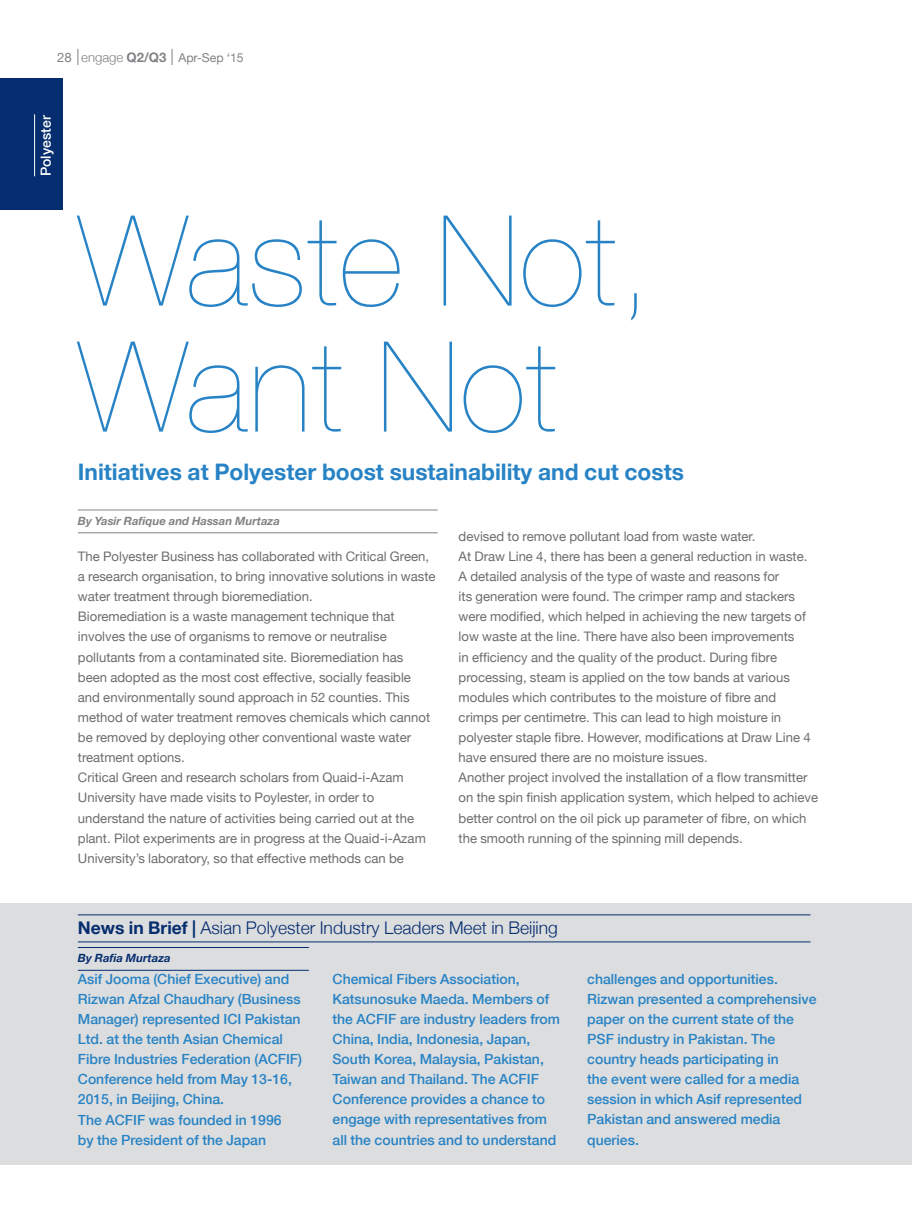
<style>
.page{position:relative;width:912px;height:1227px;background:#fff}
.page>*{position:absolute;margin:0;border:0;box-sizing:border-box;transform-origin:0 0}
.t1{font:200 126px/126px "Helvetica Neue";letter-spacing:.01em;color:#2783c5}
.t2{font:700 22.75px "Helvetica Neue";color:#2783c5}
.t3{font:300 17.5px "Helvetica Neue";color:#052d6f}
.t4{font:500 14px/20.1px "Helvetica Neue";color:#2783c5}
.t5{font:500 14px "Helvetica Neue";color:#fff}
.t6{font:13.12px/20.1px "Helvetica Neue";color:#6c6d70}
.t7{font:12.25px "Helvetica Neue";color:#808285}
.t8{font:italic 700 11.38px "Helvetica Neue";color:#808285}
.t9{font:italic 700 11.38px "Helvetica Neue";color:#052d6f}
.s1{font-size:13.12px}
.s2{font-weight:300;font-size:13.12px}
.s3{font-weight:700;font-size:13.12px}
.s4{font-weight:700}
</style>
<div class="page">
<svg style="left:172px;top:49px;width:1px;height:16px"></svg>
<svg style="left:77px;top:49px;width:1px;height:16px"></svg>
<div style="left:0;top:903px;width:912px;height:262px;background:#dcdddf"></div>
<hr style="left:78px;top:914px;width:732px;height:1px;background:#052d6f">
<hr style="left:78px;top:941px;width:732px;height:1px;background:#052d6f">
<hr style="left:78px;top:947px;width:231px;height:1px;background:#052d6f">
<hr style="left:78px;top:970px;width:231px;height:1px;background:#052d6f">
<hr style="left:78px;top:509px;width:360px;height:1px;background:#808285">
<hr style="left:78px;top:532px;width:360px;height:1px;background:#808285">
<div style="left:0;top:78px;width:62px;height:131px;background:#052d6f"></div>
<hr style="left:34px;top:114px;width:1px;height:62px;background:#fff">
<p class="t7" style="left:57px;top:50px;width:188px"><span class="s1">28</span> <span class="s2">engage</span> <span class="s3">Q2/Q3</span> Apr-Sep ‘15</p>
<p class="t5" style="left:37px;top:176px;width:62px;rotate:-90deg">Polyester</p>
<h1 class="t1" style="left:78px;top:198px;width:576px">Waste Not,<br>Want Not</h1>
<h2 class="t2" style="left:78px;top:458px;width:607px">Initiatives at Polyester boost sustainability and cut costs</h2>
<p class="t8" style="left:78px;top:514px;width:203px">By Yasir Rafique and Hassan Murtaza</p>
<p class="t6" style="left:78px;top:546px;width:359px">The Polyester Business has collaborated with Critical Green, a research organisation, to bring innovative solutions in waste water treatment through bioremediation.<br>Bioremediation is a waste management technique that involves the use of organisms to remove or neutralise pollutants from a contaminated site. Bioremediation has been adopted as the most cost effective, socially feasible and environmentally sound approach in 52 counties. This method of water treatment removes chemicals which cannot be removed by deploying other conventional waste water treatment options.<br>Critical Green and research scholars from Quaid-i-Azam University have made visits to Poylester, in order to understand the nature of activities being carried out at the plant. Pilot experiments are in progress at the Quaid-i-Azam University’s laboratory, so that effective methods can be</p>
<p class="t6" style="left:459px;top:526px;width:361px">devised to remove pollutant load from waste water.<br>At Draw Line 4, there has been a general reduction in waste.<br>A detailed analysis of the type of waste and reasons for<br>its generation were found. The crimper ramp and stackers were modified, which helped in achieving the new targets of low waste at the line. There have also been improvements<br>in efficiency and the quality of the product. During fibre processing, steam is applied on the tow bands at various modules which contributes to the moisture of fibre and crimps per centimetre. This can lead to high moisture in polyester staple fibre. However, modifications at Draw Line 4 have ensured there are no moisture issues.<br>Another project involved the installation of a flow transmitter on the spin finish application system, which helped to achieve better control on the oil pick up parameter of fibre, on which the smooth running of the spinning mill depends.</p>
<h3 class="t3" style="left:78px;top:916px;width:481px"><span class="s4">News in Brief |</span> Asian Polyester Industry Leaders Meet in Beijing</h3>
<p class="t9" style="left:78px;top:951px;width:94px">By Rafia Murtaza</p>
<p class="t4" style="left:78px;top:968px;width:226px">Asif Jooma (Chief Executive) and<br>Rizwan Afzal Chaudhary (Business<br>Manager) represented ICI Pakistan<br>Ltd. at the tenth Asian Chemical<br>Fibre Industries Federation (ACFIF)<br>Conference held from May 13-16,<br>2015, in Beijing, China.<br>The ACFIF was founded in 1996<br>by the President of the Japan</p>
<p class="t4" style="left:332px;top:968px;width:229px">Chemical Fibers Association,<br>Katsunosuke Maeda. Members of the ACFIF are industry leaders from<br>China, India, Indonesia, Japan,<br>South Korea, Malaysia, Pakistan,<br>Taiwan and Thailand. The ACFIF<br>Conference provides a chance to engage with representatives from all the countries and to understand</p>
<p class="t4" style="left:587px;top:968px;width:231px">challenges and opportunities.<br>Rizwan presented a comprehensive paper on the current state of the<br>PSF industry in Pakistan. The country heads participating in<br>the event were called for a media session in which Asif represented<br>Pakistan and answered media queries.</p>
</div>
